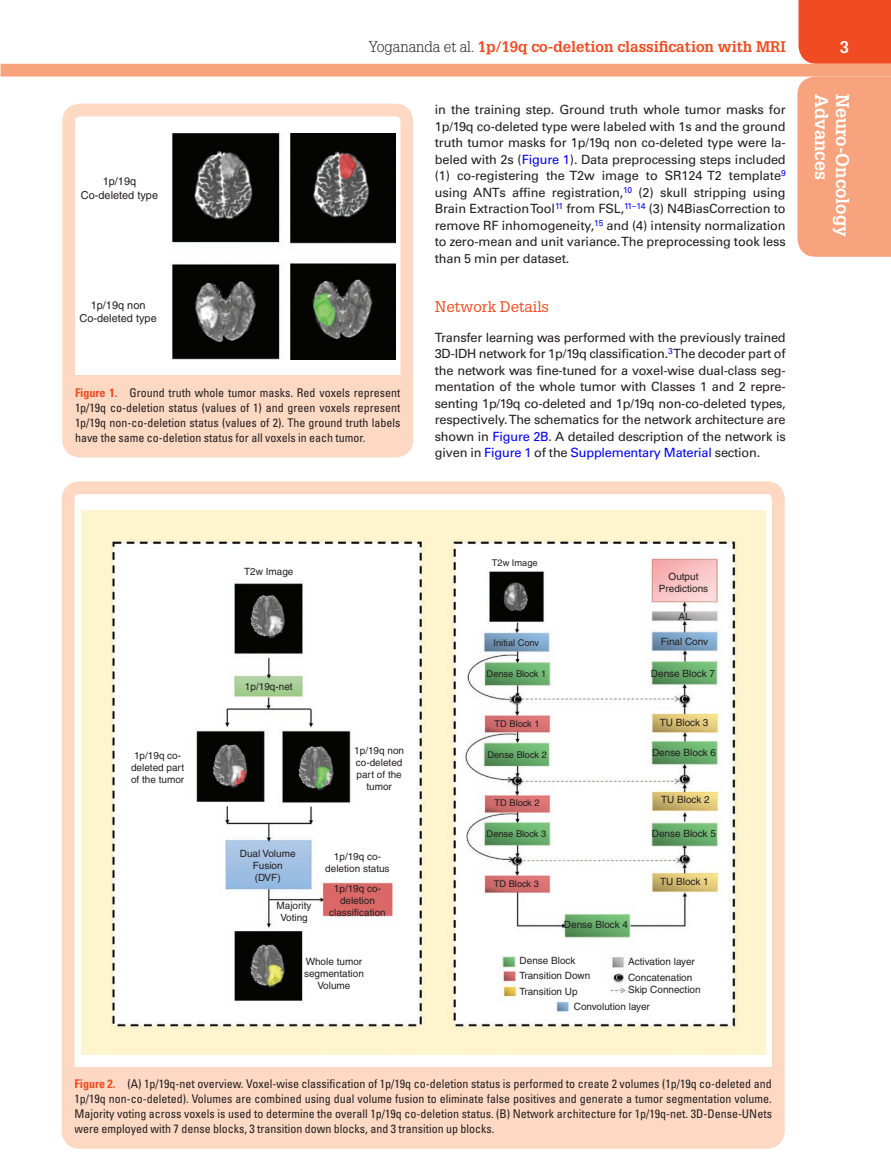
<style>
.page{position:relative;width:891px;height:1175px;background:#fff}
.page>*{position:absolute;margin:0;border:0;box-sizing:border-box;transform-origin:0 0}
.t1{font:700 18px "Glypha LT Std";color:#fff}
.t2{font:700 16.5px "Glypha LT Std";color:#fff}
.t3{font:700 15px "Glypha LT Std";color:#f04b22}
.t4{font:15px "Glypha LT Std";color:#f04b22}
.t5{font:12.75px/16.5px "Univers LT Std";letter-spacing:-.01em;color:#231f20;text-align:justify}
.t6{font:condensed 12px/15px "Univers LT Std";color:#231f20;text-align:justify}
.t7{font:10.95px/13.2px "Helvetica";color:#231f20;text-align:center}
.t8{font:10.05px/12px "Helvetica";color:#231f20;text-align:center}
.t9{font:9.3px "Helvetica";color:#231f20}
.s1{font-weight:300;color:#231f20}
.s2{color:#00f}
.s3{font-weight:700;color:#f04b22}
</style>
<div class="page">
<div style="left:799px;top:0;width:92px;height:64px;background:#f04b22"></div>
<div style="left:1px;top:64px;width:890px;height:12px;background:#f7a37d"></div>
<div style="left:797px;top:76px;width:94px;height:181px;background:#f7a37d"></div>
<div style="left:66px;top:375px;width:344px;height:74px;background:#fdd8c3"></div>
<img style="left:172px;top:133px;width:224px;height:226px">
<div style="left:62px;top:104px;width:351px;height:353px;border:13px solid #fdd8c3;border-radius:12px"></div>
<div style="left:65px;top:1066px;width:716px;height:74px;background:#fdd8c3"></div>
<img style="left:81px;top:511px;width:684px;height:544px">
<div style="left:62px;top:481px;width:723px;height:667px;border:13px solid #fdd8c3;border-radius:12px"></div>
<p class="t3" style="left:369px;top:37px;width:418px"><span class="s1">Yogananda et al.</span> 1p/19q co-deletion classification with MRI</p>
<p class="t2" style="left:840px;top:37px;width:11px">3</p>
<h1 class="t1" style="left:833px;top:94px;width:88px;rotate:90deg">Advances</h1>
<h1 class="t1" style="left:854px;top:94px;width:145px;rotate:90deg">Neuro-Oncology</h1>
<p class="t5" style="left:435px;top:102px;width:353px">in the training step. Ground truth whole tumor masks for 1p/19q co-deleted type were labeled with 1s and the ground truth tumor masks for 1p/19q non co-deleted type were la&shy;beled with 2s (<span class="s2">Figure 1</span>). Data preprocessing steps included (1) co-registering the T2w image to SR124 T2 template<sup>9 </sup>using ANTs affine registration,<sup>10</sup> (2) skull stripping using Brain Extraction Tool<sup>11</sup> from FSL,<sup>11–14</sup> (3) N4BiasCorrection to remove RF inhomogeneity,<sup>15</sup> and (4) intensity normalization to zero-mean and unit variance. The preprocessing took less than 5 min per dataset.</p>
<p class="t4" style="left:435px;top:298px;width:116px">Network Details</p>
<p class="t5" style="left:435px;top:329px;width:353px">Transfer learning was performed with the previously trained 3D-IDH network for 1p/19q classification.<sup>3</sup> The decoder part of the network was fine-tuned for a voxel-wise dual-class seg&shy;mentation of the whole tumor with Classes 1 and 2 repre&shy;senting 1p/19q co-deleted and 1p/19q non-co-deleted types, respectively. The schematics for the network architecture are shown in <span class="s2">Figure 2B</span>. A detailed description of the network is given in <span class="s2">Figure 1</span> of the <span class="s2">Supplementary Material</span> section.</p>
<p class="t7" style="left:81px;top:175px;width:79px">1p/19q<br>Co-deleted type</p>
<p class="t7" style="left:80px;top:298px;width:79px">1p/19q non<br>Co-deleted type</p>
<p class="t6" style="left:75px;top:385px;width:327px"><span class="s3">Figure 1.</span> Ground truth whole tumor masks. Red voxels represent 1p/19q co-deletion status (values of 1) and green voxels represent 1p/19q non-co-deletion status (values of 2). The ground truth labels have the same co-deletion status for all voxels in each tumor.</p>
<p class="t8" style="left:244px;top:565px;width:51px">T2w Image</p>
<p class="t8" style="left:245px;top:680px;width:49px">1p/19q-net</p>
<p class="t8" style="left:131px;top:749px;width:55px">1p/19q co&shy;deleted part of the tumor</p>
<p class="t8" style="left:354px;top:745px;width:51px">1p/19q non co-deleted part of the tumor</p>
<p class="t8" style="left:240px;top:847px;width:57px">Dual Volume<br>Fusion (DVF)</p>
<p class="t8" style="left:325px;top:850px;width:66px">1p/19q co&shy;deletion status</p>
<p class="t8" style="left:329px;top:882px;width:58px">1p/19q co&shy;deletion classification</p>
<p class="t8" style="left:277px;top:899px;width:37px">Majority<br>Voting</p>
<p class="t8" style="left:304px;top:955px;width:61px">Whole tumor segmentation<br>Volume</p>
<p class="t9" style="left:492px;top:557px;width:47px">T2w Image</p>
<p class="t9" style="left:494px;top:637px;width:47px">Initial Conv</p>
<p class="t9" style="left:487px;top:668px;width:61px">Dense Block 1</p>
<p class="t9" style="left:495px;top:718px;width:47px">TD Block 1</p>
<p class="t9" style="left:487px;top:749px;width:61px">Dense Block 2</p>
<p class="t9" style="left:495px;top:797px;width:47px">TD Block 2</p>
<p class="t9" style="left:487px;top:828px;width:61px">Dense Block 3</p>
<p class="t9" style="left:494px;top:878px;width:47px">TD Block 3</p>
<p class="t8" style="left:659px;top:570px;width:51px">Output<br>Predictions</p>
<p class="t8" style="left:678px;top:610px;width:14px">AL</p>
<p class="t8" style="left:661px;top:635px;width:49px">Final Conv</p>
<p class="t8" style="left:651px;top:667px;width:66px">Dense Block 7</p>
<p class="t8" style="left:660px;top:716px;width:50px">TU Block 3</p>
<p class="t8" style="left:652px;top:746px;width:66px">Dense Block 6</p>
<p class="t8" style="left:661px;top:793px;width:50px">TU Block 2</p>
<p class="t8" style="left:652px;top:827px;width:66px">Dense Block 5</p>
<p class="t8" style="left:660px;top:875px;width:50px">TU Block 1</p>
<p class="t8" style="left:564px;top:918px;width:66px">Dense Block 4</p>
<p class="t8" style="left:520px;top:954px;width:57px">Dense Block</p>
<p class="t8" style="left:628px;top:953px;width:68px;line-height:15.8px;text-align:left">Activation layer<br>Concatenation</p>
<p class="t8" style="left:574px;top:980px;width:128px;line-height:16.8px;text-align:left;text-indent:54px">Skip Connection<br>Convolution layer</p>
<p class="t8" style="left:520px;top:966px;width:72px;line-height:16.4px;text-align:left">Transition Down<br>Transition Up</p>
<p class="t6" style="left:74px;top:1076px;width:699px"><span class="s3">Figure 2.</span> (A) 1p/19q-net overview. Voxel-wise classification of 1p/19q co-deletion status is performed to create 2 volumes (1p/19q co-deleted and 1p/19q non-co-deleted). Volumes are combined using dual volume fusion to eliminate false positives and generate a tumor segmentation volume.<br>Majority voting across voxels is used to determine the overall 1p/19q co-deletion status. (B) Network architecture for 1p/19q-net. 3D-Dense-UNets were employed with 7 dense blocks, 3 transition down blocks, and 3 transition up blocks.</p>
</div>
